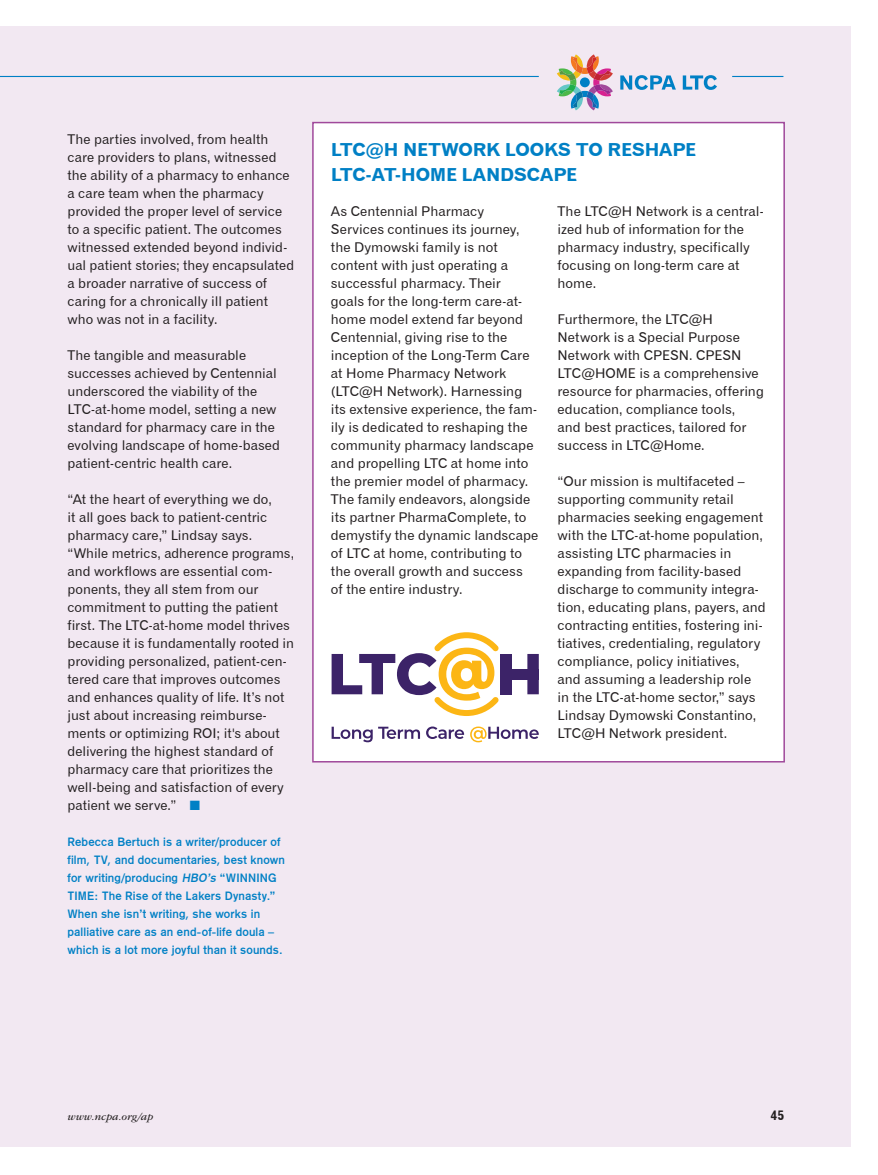
<style>
.page{position:relative;width:878px;height:1175px;background:#fff}
.page>*{position:absolute;margin:0;border:0;box-sizing:border-box;transform-origin:0 0}
.t1{font:18px/25.5px "Gothic 720 BT Bold B";letter-spacing:-.01em;color:#0080c5}
.t2{font:13.5px/18px "Gothic 720 BT Roman B";color:#231f20}
.t3{font:13.5px "Gothic 720 BT Bold B";color:#231f20}
.t4{font:12px/18px "Gothic 725 BT Bold A";letter-spacing:.01em;color:#0080c5}
.t5{font:italic 10.5px "ITC Garamond Std";letter-spacing:.025em;color:#231f20}
.s1{color:#0080c5}
.s2{font-style:italic}
</style>
<div class="page">
<div style="left:0;top:26px;width:850px;height:1121px;background:#f2e8f2"></div>
<div style="left:312px;top:122px;width:472px;height:640px;background:#fff;border:2px solid #a0499b"></div>
<hr style="left:732px;top:76px;width:51px;height:1px;background:#0080c5">
<hr style="left:0;top:76px;width:538px;height:1px;background:#0080c5">
<svg style="left:331px;top:726px;width:89px;height:16px"></svg>
<svg style="left:426px;top:726px;width:38px;height:13px"></svg>
<svg style="left:470px;top:726px;width:68px;height:16px"></svg>
<svg style="left:331px;top:632px;width:168px;height:84px"></svg>
<div style="left:500px;top:654px;width:12px;height:40px;background:#3c2368"></div>
<svg style="left:515px;top:654px;width:23px;height:40px"></svg>
<div style="left:500px;top:669px;width:38px;height:10px;background:#3c2368"></div>
<svg style="left:557px;top:54px;width:56px;height:56px"></svg>
<div style="left:580px;top:77px;width:9px;height:10px;background:#0080c5;border-radius:50%"></div>
<svg style="left:620px;top:75px;width:56px;height:15px"></svg>
<svg style="left:682px;top:75px;width:35px;height:15px"></svg>
<p class="t2" style="left:67px;top:130px;width:228px">The parties involved, from health care providers to plans, witnessed the ability of a pharmacy to enhance a care team when the pharmacy provided the proper level of service to a specific patient. The outcomes witnessed extended beyond individ&shy;ual patient stories; they encapsulated a broader narrative of success of caring for a chronically ill patient who was not in a facility.</p>
<p class="t2" style="left:67px;top:346px;width:214px">The tangible and measurable successes achieved by Centennial underscored the viability of the<br>LTC-at-home model, setting a new standard for pharmacy care in the evolving landscape of home-based patient-centric health care.</p>
<p class="t2" style="left:67px;top:490px;width:228px">“At the heart of everything we do,<br>it all goes back to patient-centric pharmacy care,” Lindsay says. “While metrics, adherence programs, and workflows are essential com&shy;ponents, they all stem from our commitment to putting the patient first. The LTC-at-home model thrives because it is fundamentally rooted in providing personalized, patient-cen&shy;tered care that improves outcomes and enhances quality of life. It’s not just about increasing reimburse&shy;ments or optimizing ROI; it's about delivering the highest standard of pharmacy care that prioritizes the well-being and satisfaction of every patient we serve.” <span class="s1">■</span></p>
<p class="t4" style="left:67px;top:833px;width:219px">Rebecca Bertuch is a writer/producer of film, TV, and documentaries, best known for writing/producing <span class="s2">HBO’s</span> “WINNING TIME: The Rise of the Lakers Dynasty.” When she isn’t writing, she works in palliative care as an end-of-life doula – which is a lot more joyful than it sounds.</p>
<h1 class="t1" style="left:331px;top:136px;width:366px">LTC@H NETWORK LOOKS TO RESHAPE<br>LTC-AT-HOME LANDSCAPE</h1>
<p class="t2" style="left:331px;top:202px;width:209px">As Centennial Pharmacy<br>Services continues its journey, the Dymowski family is not content with just operating a successful pharmacy. Their<br>goals for the long-term care-at&shy;home model extend far beyond<br>Centennial, giving rise to the inception of the Long-Term Care at Home Pharmacy Network (LTC@H Network). Harnessing its extensive experience, the fam&shy;ily is dedicated to reshaping the community pharmacy landscape and propelling LTC at home into the premier model of pharmacy.<br>The family endeavors, alongside its partner PharmaComplete, to demystify the dynamic landscape of LTC at home, contributing to the overall growth and success<br>of the entire industry.</p>
<p class="t2" style="left:557px;top:202px;width:208px">The LTC@H Network is a central&shy;ized hub of information for the pharmacy industry, specifically focusing on long-term care at home.</p>
<p class="t2" style="left:557px;top:310px;width:208px">Furthermore, the LTC@H<br>Network is a Special Purpose<br>Network with CPESN. CPESN<br>LTC@HOME is a comprehensive resource for pharmacies, offering education, compliance tools,<br>and best practices, tailored for success in LTC@Home.</p>
<p class="t2" style="left:557px;top:472px;width:210px">“Our mission is multifaceted – supporting community retail pharmacies seeking engagement with the LTC-at-home population, assisting LTC pharmacies in expanding from facility-based discharge to community integra&shy;tion, educating plans, payers, and contracting entities, fostering ini&shy;tiatives, credentialing, regulatory compliance, policy initiatives, and assuming a leadership role in the LTC-at-home sector,” says<br>Lindsay Dymowski Constantino,<br>LTC@H Network president.</p>
<p class="t5" style="left:68px;top:1110px;width:87px">www.ncpa.org/ap</p>
<p class="t3" style="left:770px;top:1106px;width:16px">45</p>
</div>
